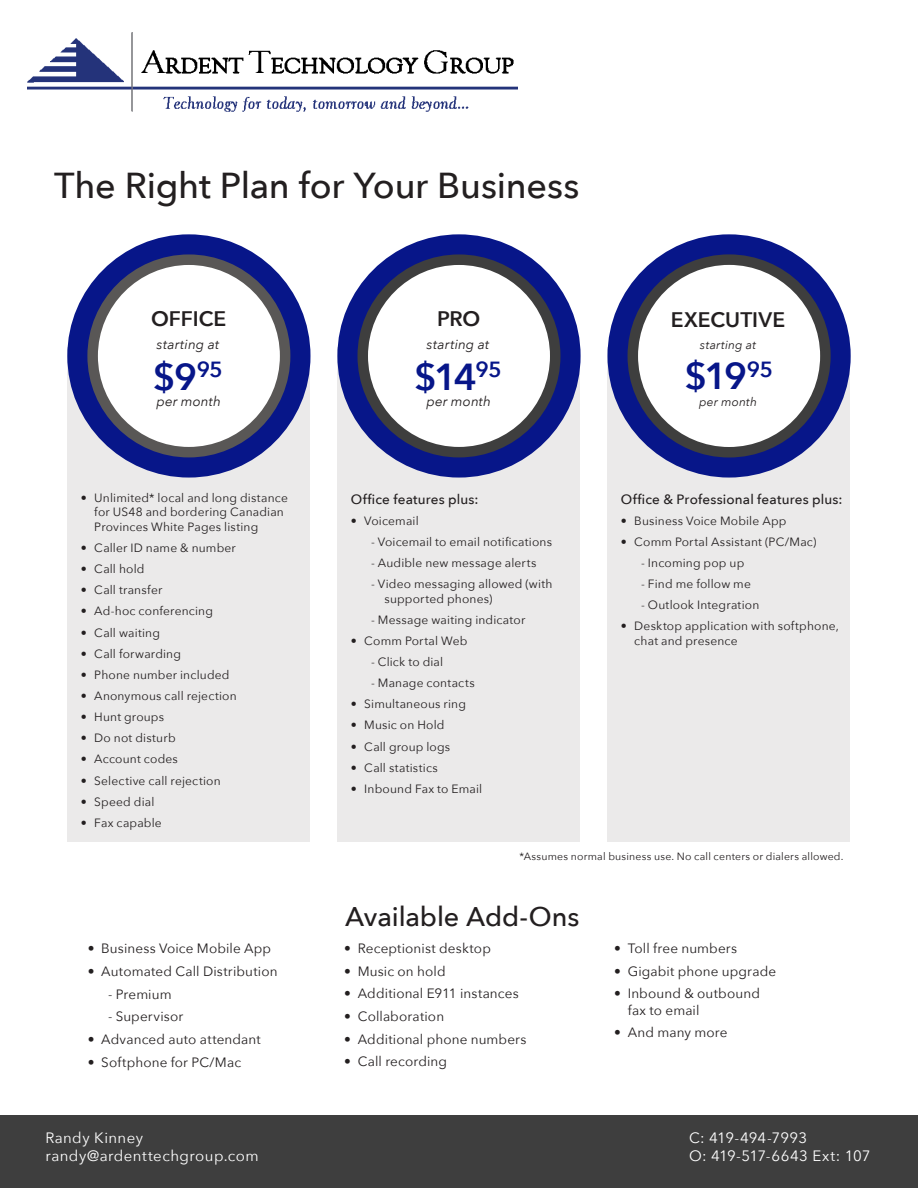
<style>
.page{position:relative;width:918px;height:1188px;background:#fff}
.page>*{position:absolute;margin:0;border:0;box-sizing:border-box;transform-origin:0 0}
.t1{font:600 37.5px "Avenir Next";color:#071689}
.t2{font:500 36px "Avenir Next";letter-spacing:-.005em;color:#231f20}
.t3{font:500 27px "Avenir Next";letter-spacing:-.005em;color:#231f20}
.t4{font:600 21px "Avenir Next";color:#231f20}
.t5{font:15px/18px "Avenir Next";letter-spacing:.03em;color:#fff}
.t6{font:15px/18px "Avenir Next";letter-spacing:-.005em;color:#fff}
.t7{font:13.5px/16.2px "Avenir Next";letter-spacing:.01em;color:#231f20}
.t8{font:500 13.5px "Avenir Next";letter-spacing:.015em;color:#231f20}
.t9{font:italic 13.5px "Avenir Next";letter-spacing:.01em;color:#231f20}
.t10{font:12px/14.4px "Avenir Next";letter-spacing:.015em;color:#231f20}
.t11{font:italic 12px "Avenir Next";letter-spacing:.015em;color:#231f20}
.t12{font:10.5px "Avenir Next";letter-spacing:.02em;color:#231f20}
</style>
<div class="page">
<div style="left:608px;top:347px;width:242px;height:495px;background:#ebeaea"></div>
<div style="left:338px;top:347px;width:242px;height:495px;background:#ebeaea"></div>
<div style="left:68px;top:347px;width:242px;height:495px;background:#ebeaea"></div>
<div style="left:0;top:1115px;width:918px;height:73px;background:#3e3e3e"></div>
<img style="left:27px;top:33px;width:491px;height:79px">
<div style="left:67px;top:234px;width:243px;height:244px;background:#071689;border-radius:50%"></div>
<div style="left:93px;top:260px;width:192px;height:192px;background:#fff;border-radius:50%"></div>
<div style="left:87px;top:254px;width:203px;height:203px;border:10px solid #595756;border-radius:50%"></div>
<svg style="left:337px;top:234px;width:244px;height:244px;fill:#071689"></svg>
<div style="left:363px;top:260px;width:192px;height:192px;background:#fff;border-radius:50%"></div>
<div style="left:358px;top:254px;width:202px;height:203px;border:10px solid #3e3e3e;border-radius:50%"></div>
<svg style="left:607px;top:234px;width:244px;height:244px;fill:#071689"></svg>
<div style="left:633px;top:260px;width:192px;height:192px;background:#fff;border-radius:50%"></div>
<div style="left:628px;top:254px;width:203px;height:204px;border:10px solid #3e3e3e;border-radius:50%"></div>
<h2 class="t2" style="left:54px;top:155px;width:527px">The Right Plan for Your Business</h2>
<h3 class="t4" style="left:151px;top:301px;width:77px">OFFICE</h3>
<p class="t9" style="left:157px;top:333px;width:64px">starting at</p>
<h1 class="t1" style="left:153px;top:345px;width:72px">$9<sup>95</sup></h1>
<p class="t9" style="left:156px;top:390px;width:66px">per month</p>
<p class="t10" style="left:94px;top:490px;width:195px;text-indent:-14px">• Unlimited* local and long distance for US48 and bordering Canadian<br>Provinces White Pages listing</p>
<p class="t10" style="left:81px;top:540px;width:157px">• Caller ID name &amp; number</p>
<p class="t10" style="left:81px;top:561px;width:65px">• Call hold</p>
<p class="t10" style="left:81px;top:582px;width:83px">• Call transfer</p>
<p class="t10" style="left:81px;top:604px;width:134px">• Ad-hoc conferencing</p>
<p class="t10" style="left:81px;top:625px;width:81px">• Call waiting</p>
<p class="t10" style="left:81px;top:646px;width:102px">• Call forwarding</p>
<p class="t10" style="left:81px;top:667px;width:150px">• Phone number included</p>
<p class="t10" style="left:81px;top:688px;width:157px">• Anonymous call rejection</p>
<p class="t10" style="left:81px;top:709px;width:85px">• Hunt groups</p>
<p class="t10" style="left:81px;top:730px;width:96px">• Do not disturb</p>
<p class="t10" style="left:81px;top:752px;width:99px">• Account codes</p>
<p class="t10" style="left:81px;top:773px;width:141px">• Selective call rejection</p>
<p class="t10" style="left:81px;top:794px;width:75px">• Speed dial</p>
<p class="t10" style="left:81px;top:815px;width:83px">• Fax capable</p>
<h3 class="t4" style="left:437px;top:301px;width:45px">PRO</h3>
<p class="t9" style="left:427px;top:333px;width:64px">starting at</p>
<h1 class="t1" style="left:414px;top:345px;width:89px">$14<sup>95</sup></h1>
<p class="t9" style="left:426px;top:390px;width:66px">per month</p>
<p class="t8" style="left:351px;top:487px;width:129px">Office features plus:</p>
<p class="t10" style="left:351px;top:513px;width:69px">• Voicemail</p>
<p class="t10" style="left:371px;top:534px;width:182px">- Voicemail to email notifications</p>
<p class="t10" style="left:371px;top:555px;width:167px">- Audible new message alerts</p>
<p class="t10" style="left:385px;top:576px;width:169px;text-indent:-14px">- Video messaging allowed (with supported phones)</p>
<p class="t10" style="left:371px;top:612px;width:156px">- Message waiting indicator</p>
<p class="t10" style="left:351px;top:633px;width:118px">• Comm Portal Web</p>
<p class="t10" style="left:371px;top:654px;width:74px">- Click to dial</p>
<p class="t10" style="left:371px;top:675px;width:105px">- Manage contacts</p>
<p class="t10" style="left:351px;top:696px;width:117px">• Simultaneous ring</p>
<p class="t10" style="left:351px;top:718px;width:95px">• Music on Hold</p>
<p class="t10" style="left:351px;top:739px;width:101px">• Call group logs</p>
<p class="t10" style="left:351px;top:760px;width:89px">• Call statistics</p>
<p class="t10" style="left:351px;top:781px;width:133px">• Inbound Fax to Email</p>
<h3 class="t4" style="left:671px;top:302px;width:116px">EXECUTIVE</h3>
<p class="t11" style="left:700px;top:334px;width:58px">starting at</p>
<h1 class="t1" style="left:684px;top:344px;width:90px">$19<sup>95</sup></h1>
<p class="t11" style="left:699px;top:391px;width:59px">per month</p>
<p class="t8" style="left:621px;top:487px;width:223px">Office &amp; Professional features plus:</p>
<p class="t10" style="left:621px;top:513px;width:167px">• Business Voice Mobile App</p>
<p class="t10" style="left:621px;top:534px;width:197px">• Comm Portal Assistant (PC/Mac)</p>
<p class="t10" style="left:641px;top:555px;width:105px">- Incoming pop up</p>
<p class="t10" style="left:641px;top:576px;width:111px">- Find me follow me</p>
<p class="t10" style="left:641px;top:597px;width:120px">- Outlook Integration</p>
<p class="t10" style="left:634px;top:619px;width:206px;text-indent:-14px">• Desktop application with softphone, chat and presence</p>
<p class="t12" style="left:520px;top:847px;width:326px">*Assumes normal business use. No call centers or dialers allowed.</p>
<p class="t7" style="left:88px;top:940px;width:185px">• Business Voice Mobile App</p>
<p class="t7" style="left:88px;top:963px;width:191px">• Automated Call Distribution</p>
<p class="t7" style="left:108px;top:985px;width:65px">- Premium</p>
<p class="t7" style="left:108px;top:1008px;width:77px">- Supervisor</p>
<p class="t7" style="left:88px;top:1031px;width:175px">• Advanced auto attendant</p>
<p class="t7" style="left:88px;top:1053px;width:155px">• Softphone for PC/Mac</p>
<h3 class="t3" style="left:345px;top:894px;width:236px">Available Add-Ons</h3>
<p class="t7" style="left:344px;top:940px;width:148px">• Receptionist desktop</p>
<p class="t7" style="left:344px;top:962px;width:103px">• Music on hold</p>
<p class="t7" style="left:344px;top:985px;width:176px">• Additional E911 instances</p>
<p class="t7" style="left:344px;top:1008px;width:101px">• Collaboration</p>
<p class="t7" style="left:344px;top:1030px;width:184px">• Additional phone numbers</p>
<p class="t7" style="left:344px;top:1053px;width:104px">• Call recording</p>
<p class="t7" style="left:614px;top:940px;width:124px">• Toll free numbers</p>
<p class="t7" style="left:614px;top:962px;width:163px">• Gigabit phone upgrade</p>
<p class="t7" style="left:628px;top:985px;width:134px;text-indent:-14px">• Inbound &amp; outbound fax to email</p>
<p class="t7" style="left:614px;top:1024px;width:115px">• And many more</p>
<p class="t5" style="left:45px;top:1128px;width:215px">Randy Kinney randy@ardenttechgroup.com</p>
<p class="t6" style="left:689px;top:1128px;width:183px">C: 419-494-7993<br>O: 419-517-6643 Ext: 107</p>
</div>
